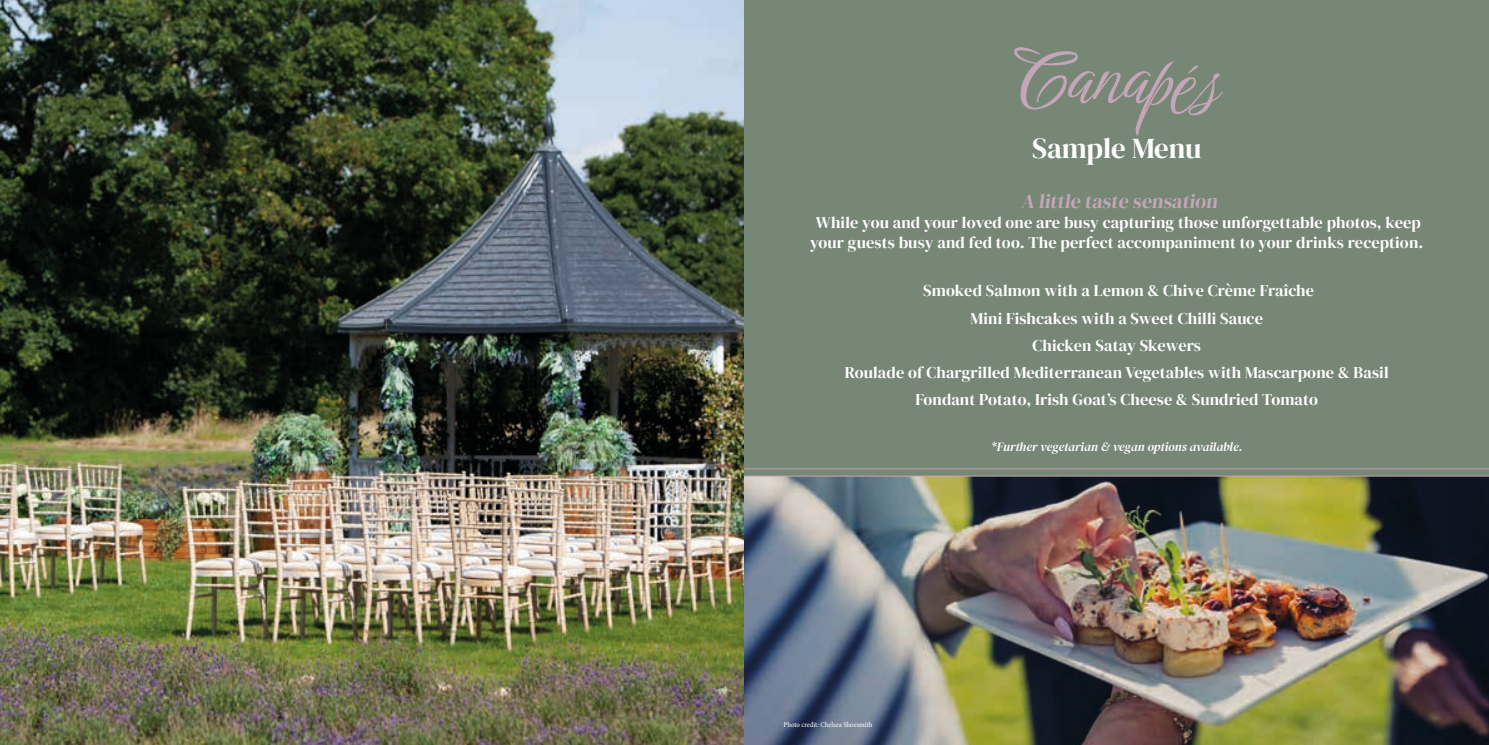
<style>
.page{position:relative;width:1489px;height:745px;background:#fff}
.page>*{position:absolute;margin:0;border:0;box-sizing:border-box;transform-origin:0 0}
.t1{font:76.75px "Birthstone Bounce";color:#c4a6b8}
.t2{font:28.75px "DM Serif Display";letter-spacing:-.005em;color:#fff}
.t3{font:20px "DM Serif Display";color:#c4a6b8}
.t4{font:16.25px/20px "DM Serif Display";letter-spacing:.01em;color:#fff;text-align:center}
.t5{font:italic 12.5px "DM Serif Display";color:#fff}
.t6{font:condensed 7.5px "Minion Pro";letter-spacing:-.005em;color:#fff}
</style>
<div class="page">
<img style="left:0;top:0;width:744px;height:744px">
<div style="left:744px;top:0;width:744px;height:744px;background:#768776"></div>
<img style="left:744px;top:476px;width:744px;height:268px">
<hr style="left:744px;top:475px;width:744px;height:1px;background:#c4a6b8">
<hr style="left:744px;top:468px;width:744px;height:1px;background:#c4a6b8">
<p class="t1" style="left:1014px;top:32px;width:206px">Canapés</p>
<p class="t2" style="left:1031px;top:132px;width:171px">Sample Menu</p>
<p class="t3" style="left:1021px;top:190px;width:200px">A little taste sensation</p>
<p class="t4" style="left:810px;top:213px;width:615px">While you and your loved one are busy capturing those unforgettable photos, keep your guests busy and fed too. The perfect accompaniment to your drinks reception.</p>
<p class="t4" style="left:923px;top:281px;width:392px">Smoked Salmon with a Lemon &amp; Chive Crème Fraîche</p>
<p class="t4" style="left:970px;top:308px;width:294px">Mini Fishcakes with a Sweet Chilli Sauce</p>
<p class="t4" style="left:1032px;top:335px;width:170px">Chicken Satay Skewers</p>
<p class="t4" style="left:844px;top:362px;width:545px">Roulade of Chargrilled Mediterranean Vegetables with Mascarpone &amp; Basil</p>
<p class="t4" style="left:915px;top:389px;width:404px">Fondant Potato, Irish Goat’s Cheese &amp; Sundried Tomato</p>
<p class="t6" style="left:783px;top:719px;width:90px">Photo credit: Chelsea Shoesmith</p>
<p class="t5" style="left:990px;top:439px;width:253px">*Further vegetarian &amp; vegan options available.</p>
</div>
